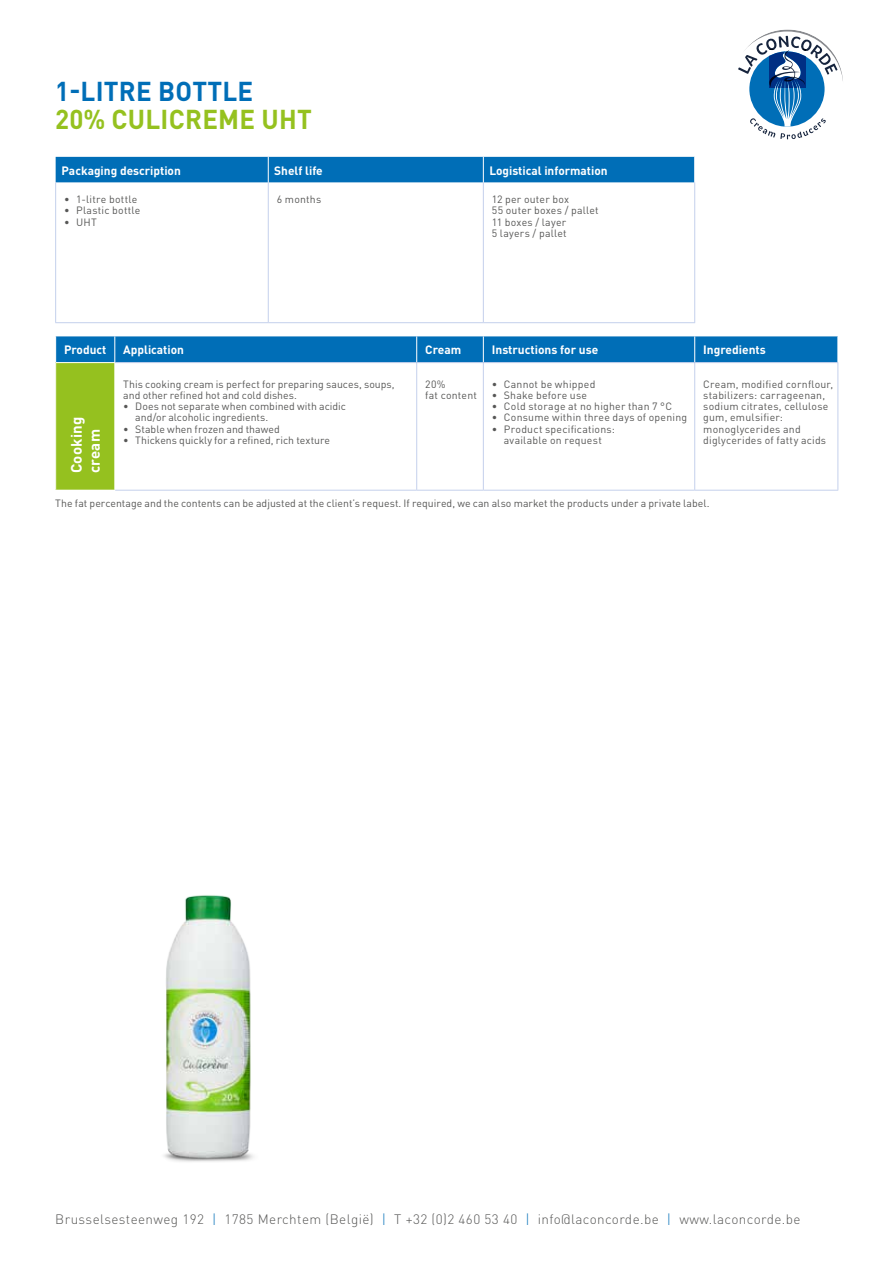
<style>
.page{position:relative;width:893px;height:1263px;background:#fff}
.page>*{position:absolute;margin:0;border:0;box-sizing:border-box;transform-origin:0 0}
.t1{font:700 27px "DIN Pro";letter-spacing:.01em;color:#95c11f;scale:.96 1}
.t2{font:700 27px "DIN Pro";letter-spacing:.01em;color:#006eb7;scale:.96 1}
.t3{font:700 15px/18px "DIN Pro";letter-spacing:.01em;color:#fff}
.t4{font:300 13.5px "DIN Pro";letter-spacing:.03em;color:#575756}
.t5{font:700 12px "DIN Pro";color:#fff}
.t6{font:10.5px/11.2px "DIN Pro";letter-spacing:.02em;color:#575756}
.t7{font:10.5px/11.2px "DIN Pro";color:#575756}
.s1{color:#006eb7}
</style>
<div class="page">
<svg style="left:738px;top:30px;width:105px;height:110px"></svg>
<hr style="left:55px;top:182px;width:1px;height:140px;background:#c4d0ec">
<hr style="left:268px;top:182px;width:1px;height:140px;background:#c4d0ec">
<hr style="left:483px;top:182px;width:1px;height:140px;background:#c4d0ec">
<hr style="left:694px;top:182px;width:1px;height:140px;background:#c4d0ec">
<div style="left:56px;top:157px;width:639px;height:25px;background:#006eb7"></div>
<hr style="left:55px;top:322px;width:213px;height:1px;background:#c4d0ec">
<hr style="left:268px;top:322px;width:215px;height:1px;background:#c4d0ec">
<hr style="left:483px;top:322px;width:212px;height:1px;background:#c4d0ec">
<div style="left:56px;top:363px;width:59px;height:127px;background:#95c11f"></div>
<hr style="left:416px;top:363px;width:1px;height:127px;background:#c4d0ec">
<hr style="left:483px;top:363px;width:1px;height:127px;background:#c4d0ec">
<hr style="left:694px;top:363px;width:1px;height:127px;background:#c4d0ec">
<div style="left:55px;top:336px;width:783px;height:26px;background:#006eb7"></div>
<hr style="left:114px;top:363px;width:1px;height:127px;background:#fff">
<hr style="left:115px;top:362px;width:302px;height:1px;background:#c4d0ec">
<hr style="left:417px;top:362px;width:66px;height:1px;background:#c4d0ec">
<hr style="left:483px;top:362px;width:212px;height:1px;background:#c4d0ec">
<hr style="left:695px;top:362px;width:143px;height:1px;background:#c4d0ec">
<hr style="left:837px;top:363px;width:1px;height:127px;background:#c4d0ec">
<hr style="left:115px;top:490px;width:302px;height:1px;background:#c4d0ec">
<hr style="left:417px;top:490px;width:66px;height:1px;background:#c4d0ec">
<hr style="left:483px;top:490px;width:212px;height:1px;background:#c4d0ec">
<hr style="left:695px;top:490px;width:143px;height:1px;background:#c4d0ec">
<img style="left:164px;top:895px;width:90px;height:267px">
<h1 class="t2" style="left:55px;top:73px;width:208px">1-LITRE BOTTLE</h1>
<h1 class="t1" style="left:55px;top:101px;width:269px">20% CULICREME UHT</h1>
<p class="t5" style="left:62px;top:162px;width:121px">Packaging description</p>
<p class="t5" style="left:274px;top:162px;width:50px">Shelf life</p>
<p class="t5" style="left:489px;top:162px;width:120px">Logistical information</p>
<p class="t6" style="left:64px;top:193px;width:75px">• 1-litre bottle</p>
<p class="t6" style="left:64px;top:205px;width:78px">• Plastic bottle</p>
<p class="t6" style="left:64px;top:216px;width:34px">• UHT</p>
<p class="t6" style="left:277px;top:193px;width:46px">6 months</p>
<p class="t6" style="left:492px;top:193px;width:108px">12 per outer box<br>55 outer boxes / pallet<br>11 boxes / layer<br>5 layers / pallet</p>
<p class="t5" style="left:64px;top:342px;width:44px">Product</p>
<p class="t5" style="left:123px;top:342px;width:62px">Application</p>
<p class="t5" style="left:425px;top:342px;width:38px">Cream</p>
<p class="t5" style="left:492px;top:342px;width:108px">Instructions for use</p>
<p class="t5" style="left:703px;top:342px;width:64px">Ingredients</p>
<h2 class="t3" style="left:67px;top:473px;width:58px;rotate:-90deg">Cooking cream</h2>
<p class="t6" style="left:123px;top:378px;width:273px">This cooking cream is perfect for preparing sauces, soups, and other refined hot and cold dishes.</p>
<p class="t7" style="left:135px;top:400px;width:212px;text-indent:-12px">• Does not separate when combined with acidic and/or alcoholic ingredients.</p>
<p class="t7" style="left:123px;top:423px;width:158px">• Stable when frozen and thawed</p>
<p class="t7" style="left:123px;top:434px;width:208px">• Thickens quickly for a refined, rich texture</p>
<p class="t6" style="left:425px;top:378px;width:53px">20%<br>fat content</p>
<p class="t6" style="left:492px;top:378px;width:105px">• Cannot be whipped</p>
<p class="t6" style="left:492px;top:389px;width:97px">• Shake before use</p>
<p class="t6" style="left:492px;top:400px;width:182px">• Cold storage at no higher than 7 °C</p>
<p class="t6" style="left:492px;top:411px;width:197px">• Consume within three days of opening</p>
<p class="t6" style="left:492px;top:423px;width:125px;text-align:center">• Product specifications: available on request</p>
<p class="t6" style="left:703px;top:378px;width:131px">Cream, modified cornflour, stabilizers: carrageenan, sodium citrates, cellulose gum, emulsifier: monoglycerides and diglycerides of fatty acids</p>
<p class="t6" style="left:55px;top:497px;width:656px">The fat percentage and the contents can be adjusted at the client’s request. If required, we can also market the products under a private label.</p>
<p class="t4" style="left:55px;top:1210px;width:747px">Brusselsesteenweg 192 <span class="s1">|</span> 1785 Merchtem (België) <span class="s1">|</span> T +32 (0)2 460 53 40 <span class="s1">|</span> info@laconcorde.be <span class="s1">|</span> www.laconcorde.be</p>
</div>
